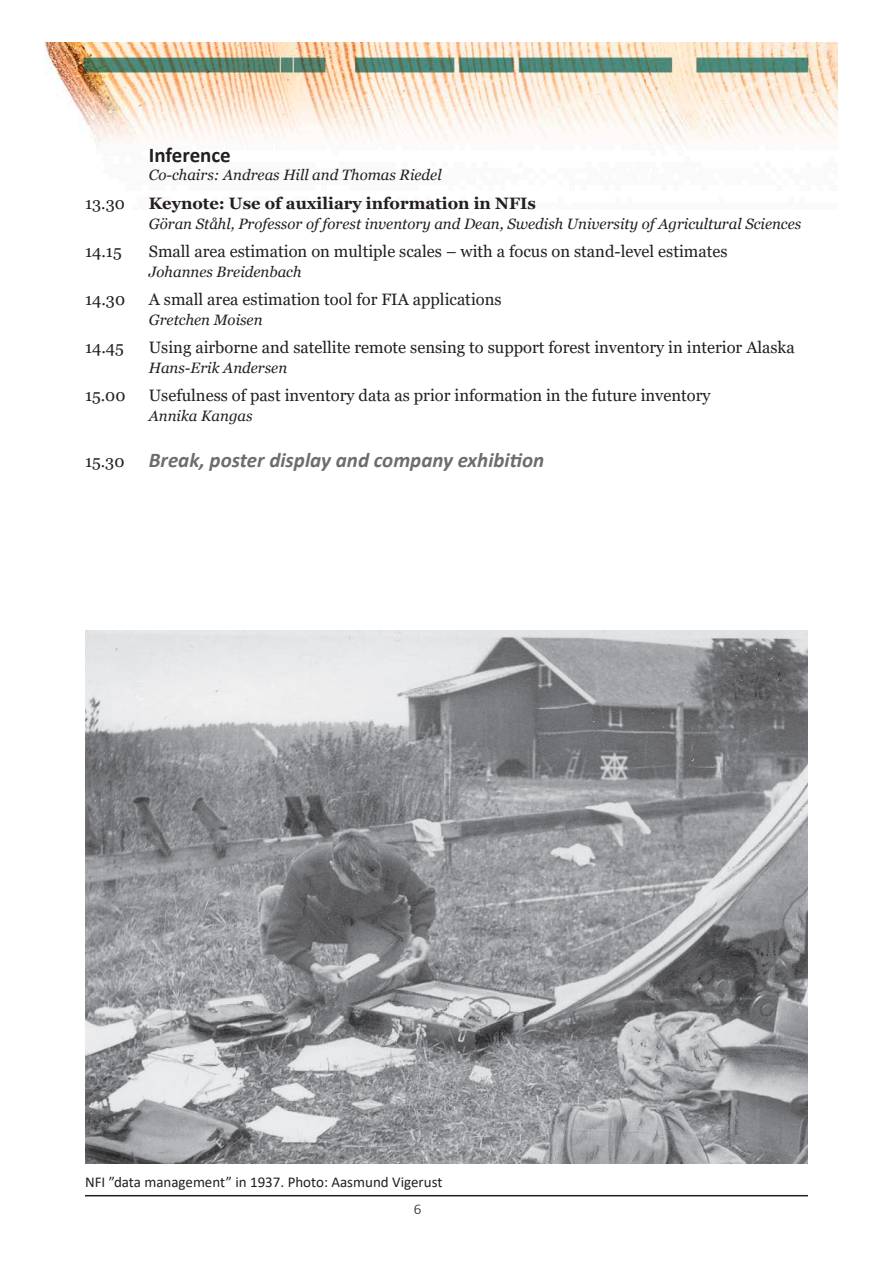
<style>
.page{position:relative;width:893px;height:1263px;background:#fff}
.page>*{position:absolute;margin:0;border:0;box-sizing:border-box;transform-origin:0 0}
.t1{font:italic 700 21px "Calibri";color:#6c6d70}
.t2{font:700 21px "Calibri";color:#231f20}
.t3{font:16.5px "Georgia";color:#231f20}
.t4{font:700 16.5px "Georgia";color:#231f20}
.t5{font:italic 15px "Georgia";color:#231f20}
.t6{font:15px "Calibri";color:#231f20}
.t7{font:300 15px "Calibri";color:#231f20}
.s1{font-family:"Georgia";font-weight:400;font-style:normal;font-size:16.5px;color:#231f20}
</style>
<div class="page">
<hr style="left:85px;top:1195px;width:723px;height:1px;background:#231f20">
<img style="left:44px;top:43px;width:794px;height:167px">
<img style="left:85px;top:631px;width:723px;height:532px">
<p class="t2" style="left:149px;top:141px;width:84px">Inference</p>
<p class="t5" style="left:149px;top:166px;width:294px">Co-chairs: Andreas Hill and Thomas Riedel</p>
<p class="t3" style="left:85px;top:193px;width:41px">13.30</p>
<p class="t4" style="left:149px;top:192px;width:389px">Keynote: Use of auxiliary information in NFIs</p>
<p class="t5" style="left:149px;top:214px;width:654px">Göran Ståhl, Professor of forest inventory and Dean, Swedish University of Agricultural Sciences</p>
<p class="t3" style="left:85px;top:241px;width:38px">14.15</p>
<p class="t3" style="left:149px;top:241px;width:580px">Small area estimation on multiple scales – with a focus on stand-level estimates</p>
<p class="t5" style="left:149px;top:262px;width:154px">Johannes Breidenbach</p>
<p class="t3" style="left:85px;top:289px;width:42px">14.30</p>
<p class="t3" style="left:149px;top:289px;width:354px">A small area estimation tool for FIA applications</p>
<p class="t5" style="left:149px;top:310px;width:115px">Gretchen Moisen</p>
<p class="t3" style="left:85px;top:337px;width:40px">14.45</p>
<p class="t3" style="left:149px;top:337px;width:647px">Using airborne and satellite remote sensing to support forest inventory in interior Alaska</p>
<p class="t5" style="left:149px;top:358px;width:140px">Hans-Erik Andersen</p>
<p class="t3" style="left:85px;top:385px;width:42px">15.00</p>
<p class="t3" style="left:149px;top:385px;width:563px">Usefulness of past inventory data as prior information in the future inventory</p>
<p class="t5" style="left:149px;top:406px;width:105px">Annika Kangas</p>
<p class="t1" style="left:85px;top:446px;width:461px"><span class="s1">15.30</span> Break, poster display and company exhibition</p>
<p class="t6" style="left:85px;top:1172px;width:359px">NFI ”data management” in 1937. Photo: Aasmund Vigerust</p>
<p class="t7" style="left:414px;top:1200px;width:9px">6</p>
</div>
